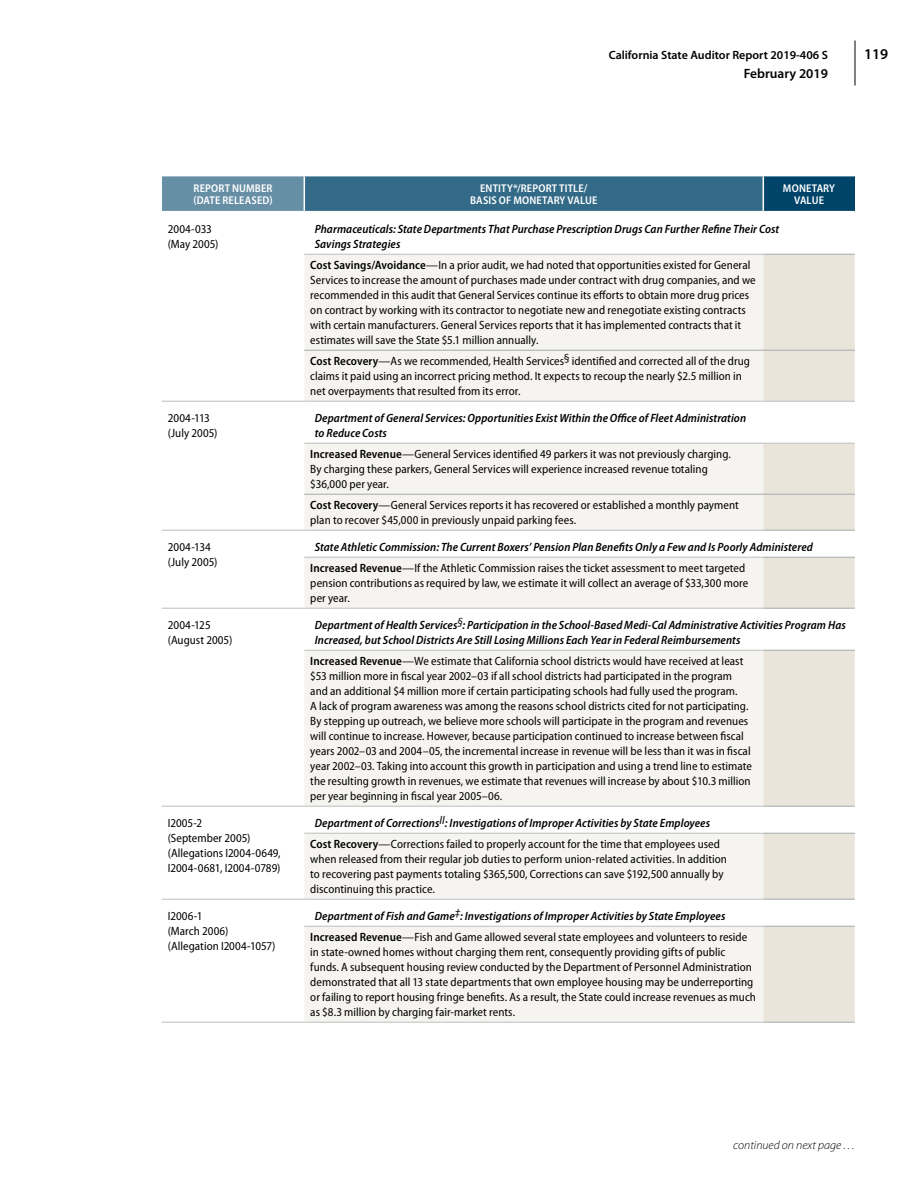
<style>
.page{position:relative;width:918px;height:1188px;background:#fff}
.page>*{position:absolute;margin:0;border:0;box-sizing:border-box;transform-origin:0 0}
.t1{font:600 15px "Myriad Pro";color:#000}
.t2{font:600 13.5px "Myriad Pro";color:#000}
.t3{font:semi-condensed 12px/15px "Myriad Pro";letter-spacing:.005em;color:#000}
.t4{font:italic 600 semi-condensed 12px/15px "Myriad Pro";letter-spacing:.005em;color:#000}
.t5{font:600 12px "Myriad Pro";color:#000}
.t6{font:italic 300 12px "Myriad Pro";color:#000}
.t7{font:600 semi-condensed 11.25px/12px "Myriad Pro";letter-spacing:.015em;color:#fff;text-align:center}
.s1{font-weight:600}
.s2{font-style:normal}
.s3{font-weight:400;font-style:normal}
</style>
<div class="page">
<hr style="left:855px;top:40px;width:1px;height:46px;background:#000">
<div style="left:162px;top:176px;width:142px;height:36px;background:#668fa6"></div>
<div style="left:304px;top:176px;width:459px;height:36px;background:#336a88"></div>
<div style="left:763px;top:176px;width:92px;height:36px;background:#00446a"></div>
<svg style="left:304px;top:255px;width:459px;height:767px;fill:#f6f4f1"></svg>
<svg style="left:763px;top:255px;width:92px;height:767px;fill:#e9e5db"></svg>
<hr style="left:162px;top:401px;width:142px;height:1px;background:#bcbec0">
<hr style="left:162px;top:530px;width:142px;height:1px;background:#bcbec0">
<hr style="left:162px;top:608px;width:142px;height:1px;background:#bcbec0">
<hr style="left:162px;top:806px;width:142px;height:1px;background:#bcbec0">
<hr style="left:162px;top:899px;width:142px;height:1px;background:#bcbec0">
<hr style="left:162px;top:1022px;width:142px;height:1px;background:#bcbec0">
<hr style="left:304px;top:350px;width:459px;height:1px;background:#a7a9ac">
<hr style="left:304px;top:494px;width:459px;height:1px;background:#a7a9ac">
<hr style="left:763px;top:350px;width:92px;height:1px;background:#a7a9ac">
<hr style="left:763px;top:494px;width:92px;height:1px;background:#a7a9ac">
<hr style="left:763px;top:530px;width:92px;height:1px;background:#a7a9ac">
<hr style="left:763px;top:608px;width:92px;height:1px;background:#a7a9ac">
<hr style="left:763px;top:806px;width:92px;height:1px;background:#a7a9ac">
<hr style="left:763px;top:899px;width:92px;height:1px;background:#a7a9ac">
<hr style="left:763px;top:1022px;width:92px;height:1px;background:#a7a9ac">
<hr style="left:162px;top:211px;width:142px;height:1px;background:#fff">
<hr style="left:304px;top:176px;width:1px;height:35px;background:#fff">
<hr style="left:304px;top:211px;width:459px;height:1px;background:#fff">
<hr style="left:763px;top:176px;width:1px;height:35px;background:#fff">
<hr style="left:763px;top:211px;width:92px;height:1px;background:#fff">
<hr style="left:304px;top:254px;width:459px;height:1px;background:#bcbec0">
<hr style="left:304px;top:401px;width:459px;height:1px;background:#bcbec0">
<hr style="left:763px;top:401px;width:92px;height:1px;background:#bcbec0">
<hr style="left:304px;top:443px;width:459px;height:1px;background:#bcbec0">
<hr style="left:763px;top:443px;width:92px;height:1px;background:#bcbec0">
<hr style="left:304px;top:530px;width:459px;height:1px;background:#bcbec0">
<hr style="left:304px;top:557px;width:459px;height:1px;background:#bcbec0">
<hr style="left:304px;top:608px;width:459px;height:1px;background:#bcbec0">
<hr style="left:304px;top:650px;width:459px;height:1px;background:#bcbec0">
<hr style="left:304px;top:806px;width:459px;height:1px;background:#bcbec0">
<hr style="left:304px;top:833px;width:459px;height:1px;background:#bcbec0">
<hr style="left:304px;top:899px;width:459px;height:1px;background:#bcbec0">
<hr style="left:304px;top:926px;width:459px;height:1px;background:#bcbec0">
<hr style="left:304px;top:1022px;width:459px;height:1px;background:#bcbec0">
<hr style="left:763px;top:254px;width:92px;height:1px;background:#a7a9ac">
<hr style="left:763px;top:557px;width:92px;height:1px;background:#a7a9ac">
<hr style="left:763px;top:650px;width:92px;height:1px;background:#a7a9ac">
<hr style="left:763px;top:833px;width:92px;height:1px;background:#a7a9ac">
<hr style="left:763px;top:926px;width:92px;height:1px;background:#a7a9ac">
<p class="t5" style="left:609px;top:48px;width:221px">California State Auditor Report 2019-406 S</p>
<p class="t1" style="left:864px;top:45px;width:26px">119</p>
<p class="t2" style="left:744px;top:66px;width:86px">February 2019</p>
<p class="t7" style="left:194px;top:182px;width:81px;text-align:left">REPORT NUMBER (DATE RELEASED)</p>
<p class="t7" style="left:470px;top:182px;width:129px">ENTITY*/REPORT TITLE/<br>BASIS OF MONETARY VALUE</p>
<p class="t7" style="left:783px;top:182px;width:54px">MONETARY<br>VALUE</p>
<p class="t3" style="left:168px;top:222px;width:52px">2004-033 (May 2005)</p>
<p class="t4" style="left:315px;top:222px;width:466px">Pharmaceuticals: State Departments That Purchase Prescription Drugs Can Further Refine Their Cost<br>Savings Strategies</p>
<p class="t3" style="left:310px;top:258px;width:447px"><span class="s1">Cost Savings/Avoidance</span>—In a prior audit, we had noted that opportunities existed for General Services to increase the amount of purchases made under contract with drug companies, and we recommended in this audit that General Services continue its efforts to obtain more drug prices on contract by working with its contractor to negotiate new and renegotiate existing contracts with certain manufacturers. General Services reports that it has implemented contracts that it estimates will save the State $5.1 million annually.</p>
<p class="t3" style="left:310px;top:354px;width:441px"><span class="s1">Cost Recovery</span>—As we recommended, Health Services§ identified and corrected all of the drug claims it paid using an incorrect pricing method. It expects to recoup the nearly $2.5 million in net overpayments that resulted from its error.</p>
<p class="t3" style="left:168px;top:411px;width:51px">2004-113 (July 2005)</p>
<p class="t4" style="left:315px;top:411px;width:433px">Department of General Services: Opportunities Exist Within the Office of Fleet Administration to Reduce Costs</p>
<p class="t3" style="left:310px;top:447px;width:422px"><span class="s1">Increased Revenue</span>—General Services identified 49 parkers it was not previously charging.<br>By charging these parkers, General Services will experience increased revenue totaling $36,000 per year.</p>
<p class="t3" style="left:310px;top:498px;width:430px"><span class="s1">Cost Recovery</span>—General Services reports it has recovered or established a monthly payment plan to recover $45,000 in previously unpaid parking fees.</p>
<p class="t3" style="left:168px;top:540px;width:51px">2004-134 (July 2005)</p>
<p class="t4" style="left:310px;top:537px;width:504px;line-height:21px;text-indent:4px">State Athletic Commission: The Current Boxers’ Pension Plan Benefits Only a Few and Is Poorly Administered<br><span class="s2">Increased Revenue</span><span class="s3">—If the Athletic Commission raises the ticket assessment to meet targeted</span></p>
<p class="t3" style="left:310px;top:576px;width:440px">pension contributions as required by law, we estimate it will collect an average of $33,300 more per year.</p>
<p class="t3" style="left:168px;top:618px;width:66px">2004-125 (August 2005)</p>
<p class="t4" style="left:315px;top:618px;width:533px">Department of Health Services<sup>§</sup>: Participation in the School-Based Medi-Cal Administrative Activities Program Has<br>Increased, but School Districts Are Still Losing Millions Each Year in Federal Reimbursements</p>
<p class="t3" style="left:310px;top:654px;width:443px"><span class="s1">Increased Revenue</span>—We estimate that California school districts would have received at least $53 million more in fiscal year 2002–03 if all school districts had participated in the program and an additional $4 million more if certain participating schools had fully used the program.<br>A lack of program awareness was among the reasons school districts cited for not participating.<br>By stepping up outreach, we believe more schools will participate in the program and revenues will continue to increase. However, because participation continued to increase between fiscal years 2002–03 and 2004–05, the incremental increase in revenue will be less than it was in fiscal year 2002–03. Taking into account this growth in participation and using a trend line to estimate the resulting growth in revenues, we estimate that revenues will increase by about $10.3 million per year beginning in fiscal year 2005–06.</p>
<p class="t3" style="left:168px;top:816px;width:114px">I2005-2<br>(September 2005) (Allegations I2004‑0649,<br>I2004-0681, I2004-0789)</p>
<p class="t4" style="left:310px;top:813px;width:411px;line-height:21px;text-align:center">Department of Corrections<sup>II</sup>: Investigations of Improper Activities by State Employees<br><span class="s2">Cost Recovery</span><span class="s3">—Corrections failed to properly account for the time that employees used</span></p>
<p class="t3" style="left:310px;top:852px;width:418px">when released from their regular job duties to perform union-related activities. In addition to recovering past payments totaling $365,500, Corrections can save $192,500 annually by discontinuing this practice.</p>
<p class="t3" style="left:168px;top:909px;width:109px">I2006-1<br>(March 2006) (Allegation I2004-1057)</p>
<p class="t4" style="left:310px;top:906px;width:439px;line-height:21px;text-indent:5px">Department of Fish and Game<sup>‡</sup>: Investigations of Improper Activities by State Employees<br><span class="s2">Increased Revenue</span><span class="s3">—Fish and Game allowed several state employees and volunteers to reside</span></p>
<p class="t3" style="left:310px;top:945px;width:447px">in state-owned homes without charging them rent, consequently providing gifts of public funds. A subsequent housing review conducted by the Department of Personnel Administration demonstrated that all 13 state departments that own employee housing may be underreporting or failing to report housing fringe benefits. As a result, the State could increase revenues as much as $8.3 million by charging fair-market rents.</p>
<p class="t6" style="left:733px;top:1139px;width:122px">continued on next page . . .</p>
</div>
